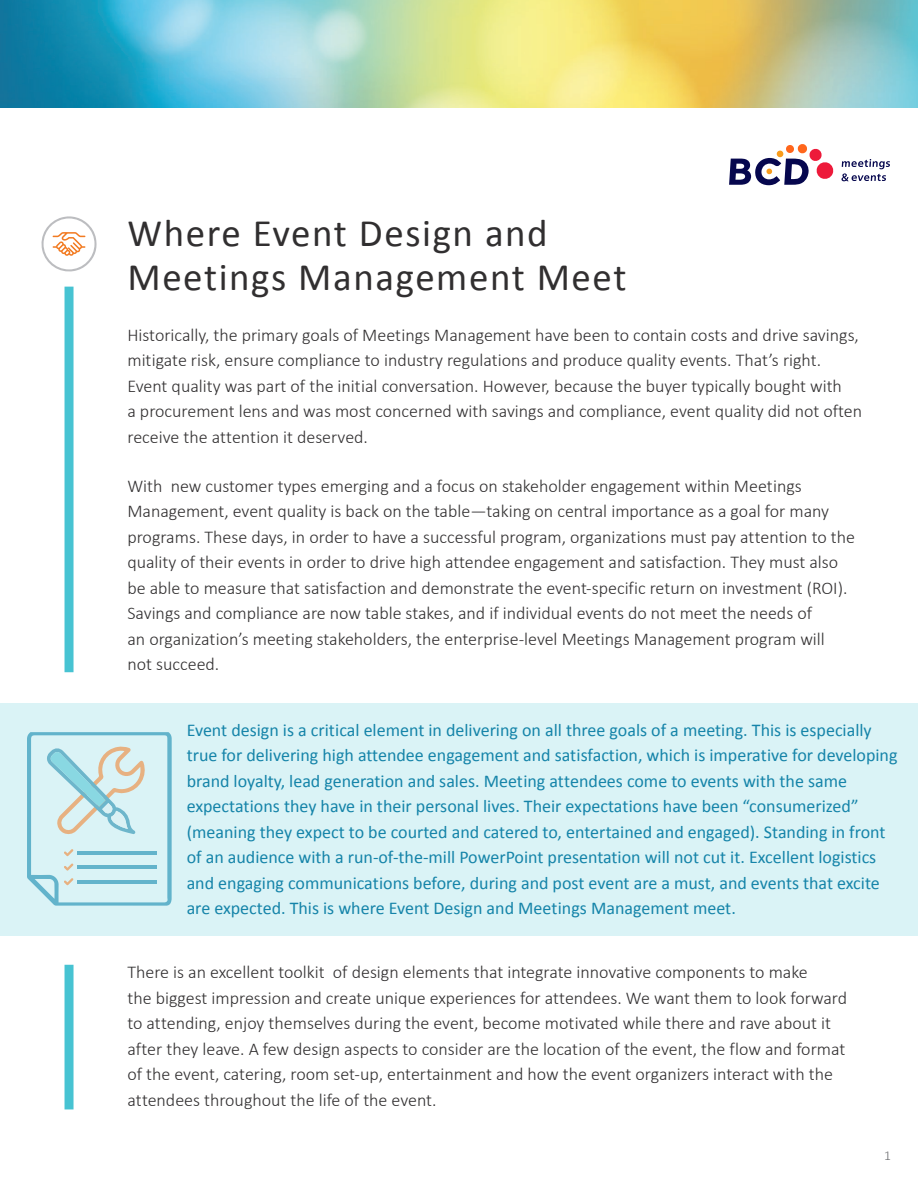
<style>
.page{position:relative;width:918px;height:1188px;background:#fff}
.page>*{position:absolute;margin:0;border:0;box-sizing:border-box;transform-origin:0 0}
.t1{font:39px/44.4px "Calibri";letter-spacing:.04em;color:#312f30}
.t2{font:300 18px/25.5px "Calibri";color:#312f30}
.t3{font:18px "Calibri";color:#1584a9}
.t4{font:300 13.5px "Calibri";color:#6c6d70}
</style>
<div class="page">
<svg style="left:729px;top:144px;width:105px;height:41px"></svg>
<svg style="left:841px;top:159px;width:49px;height:22px"></svg>
<div style="left:65px;top:287px;width:9px;height:385px;background:#47c3d2"></div>
<div style="left:65px;top:965px;width:9px;height:144px;background:#47c3d2"></div>
<img style="left:0;top:0;width:918px;height:108px">
<div style="left:0;top:703px;width:918px;height:233px;background:#daf3f6"></div>
<svg style="left:27px;top:732px;width:145px;height:174px"></svg>
<svg style="left:41px;top:216px;width:56px;height:56px"></svg>
<p class="t1" style="left:127px;top:211px;width:500px">Where Event Design and<br>Meetings Management Meet</p>
<p class="t2" style="left:127px;top:322px;width:736px">Historically, the primary goals of Meetings Management have been to contain costs and drive savings, mitigate risk, ensure compliance to industry regulations and produce quality events. That’s right.<br>Event quality was part of the initial conversation. However, because the buyer typically bought with<br>a procurement lens and was most concerned with savings and compliance, event quality did not often receive the attention it deserved.</p>
<p class="t2" style="left:127px;top:473px;width:729px">With new customer types emerging and a focus on stakeholder engagement within Meetings Management, event quality is back on the table—taking on central importance as a goal for many programs. These days, in order to have a successful program, organizations must pay attention to the quality of their events in order to drive high attendee engagement and satisfaction. They must also be able to measure that satisfaction and demonstrate the event-specific return on investment (ROI).<br>Savings and compliance are now table stakes, and if individual events do not meet the needs of<br>an organization’s meeting stakeholders, the enterprise-level Meetings Management program will<br>not succeed.</p>
<p class="t3" style="left:187px;top:718px;width:687px">Event design is a critical element in delivering on all three goals of a meeting. This is especially</p>
<p class="t3" style="left:187px;top:744px;width:712px">true for delivering high attendee engagement and satisfaction, which is imperative for developing</p>
<p class="t3" style="left:187px;top:769px;width:662px">brand loyalty, lead generation and sales. Meeting attendees come to events with the same</p>
<p class="t3" style="left:187px;top:795px;width:673px">expectations they have in their personal lives. Their expectations have been “consumerized”</p>
<p class="t3" style="left:187px;top:820px;width:700px">(meaning they expect to be courted and catered to, entertained and engaged). Standing in front</p>
<p class="t3" style="left:187px;top:846px;width:691px">of an audience with a run-of-the-mill PowerPoint presentation will not cut it. Excellent logistics</p>
<p class="t3" style="left:187px;top:871px;width:695px">and engaging communications before, during and post event are a must, and events that excite</p>
<p class="t3" style="left:187px;top:897px;width:551px">are expected. This is where Event Design and Meetings Management meet.</p>
<p class="t2" style="left:127px;top:960px;width:721px">There is an excellent toolkit of design elements that integrate innovative components to make<br>the biggest impression and create unique experiences for attendees. We want them to look forward to attending, enjoy themselves during the event, become motivated while there and rave about it after they leave. A few design aspects to consider are the location of the event, the flow and format of the event, catering, room set-up, entertainment and how the event organizers interact with the attendees throughout the life of the event.</p>
<p class="t4" style="left:884px;top:1147px;width:8px">1</p>
</div>
